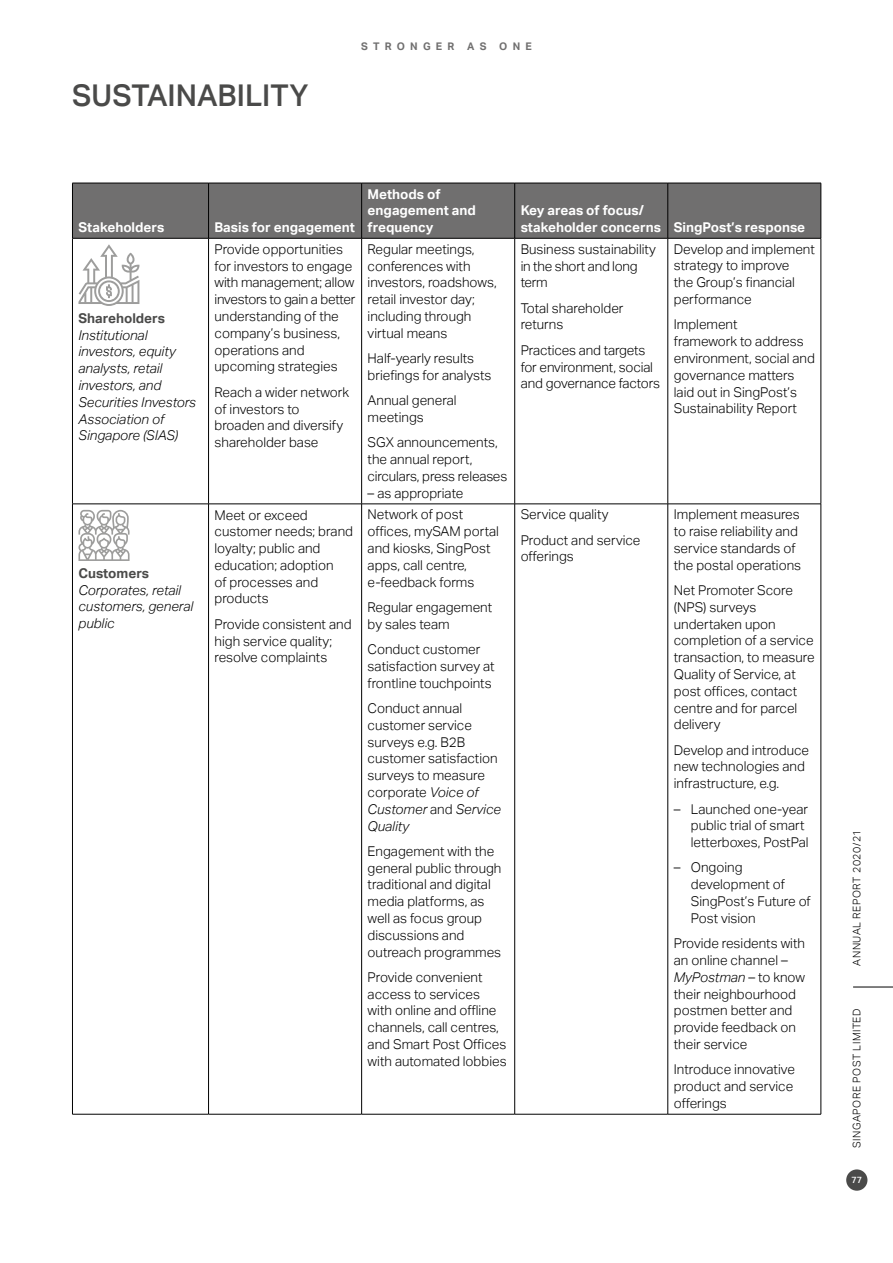
<style>
.page{position:relative;width:893px;height:1263px;background:#fff}
.page>*{position:absolute;margin:0;border:0;box-sizing:border-box;transform-origin:0 0}
.t1{font:500 30px "Aktiv Grotesk";color:#4a4a49}
.t2{font:300 13.5px/16.8px "Aktiv Grotesk";color:#000}
.t3{font:italic 300 13.5px/16.8px "Aktiv Grotesk";color:#000}
.t4{font:700 13.5px/16.8px "Aktiv Grotesk";color:#fff}
.t5{font:700 13.5px "Aktiv Grotesk";color:#4a4a49}
.t6{font:300 10.5px "Aktiv Grotesk";letter-spacing:.05em;color:#000}
.t7{font:700 10.5px "Aktiv Grotesk";letter-spacing:.5em;color:#706f6f}
.t8{font:500 9px "Aktiv Grotesk";color:#fff}
.s1{font-style:italic}
</style>
<div class="page">
<div style="left:73px;top:184px;width:748px;height:54px;background:#706f6f"></div>
<hr style="left:72px;top:183px;width:137px;height:1px;background:#000">
<hr style="left:72px;top:183px;width:1px;height:55px;background:#000">
<hr style="left:209px;top:183px;width:153px;height:1px;background:#000">
<hr style="left:208px;top:183px;width:1px;height:55px;background:#000">
<hr style="left:362px;top:183px;width:153px;height:1px;background:#000">
<hr style="left:361px;top:183px;width:1px;height:55px;background:#000">
<hr style="left:515px;top:183px;width:153px;height:1px;background:#000">
<hr style="left:514px;top:183px;width:1px;height:55px;background:#000">
<hr style="left:668px;top:183px;width:153px;height:1px;background:#000">
<hr style="left:667px;top:183px;width:1px;height:55px;background:#000">
<hr style="left:821px;top:183px;width:1px;height:55px;background:#000">
<hr style="left:72px;top:238px;width:137px;height:1px;background:#000">
<hr style="left:72px;top:238px;width:1px;height:266px;background:#000">
<hr style="left:209px;top:238px;width:153px;height:1px;background:#000">
<hr style="left:208px;top:238px;width:1px;height:266px;background:#000">
<hr style="left:362px;top:238px;width:153px;height:1px;background:#000">
<hr style="left:361px;top:238px;width:1px;height:266px;background:#000">
<hr style="left:515px;top:238px;width:153px;height:1px;background:#000">
<hr style="left:514px;top:238px;width:1px;height:266px;background:#000">
<hr style="left:668px;top:238px;width:153px;height:1px;background:#000">
<hr style="left:667px;top:238px;width:1px;height:266px;background:#000">
<hr style="left:821px;top:238px;width:1px;height:266px;background:#000">
<hr style="left:72px;top:504px;width:137px;height:1px;background:#000">
<hr style="left:209px;top:504px;width:153px;height:1px;background:#000">
<hr style="left:362px;top:504px;width:153px;height:1px;background:#000">
<hr style="left:515px;top:504px;width:153px;height:1px;background:#000">
<hr style="left:668px;top:504px;width:153px;height:1px;background:#000">
<hr style="left:72px;top:1114px;width:137px;height:1px;background:#000">
<hr style="left:209px;top:1114px;width:153px;height:1px;background:#000">
<hr style="left:362px;top:1114px;width:153px;height:1px;background:#000">
<hr style="left:515px;top:1114px;width:153px;height:1px;background:#000">
<hr style="left:668px;top:1114px;width:153px;height:1px;background:#000">
<hr style="left:72px;top:504px;width:1px;height:610px;background:#000">
<hr style="left:208px;top:504px;width:1px;height:610px;background:#000">
<hr style="left:361px;top:504px;width:1px;height:610px;background:#000">
<hr style="left:514px;top:504px;width:1px;height:610px;background:#000">
<hr style="left:667px;top:504px;width:1px;height:610px;background:#000">
<hr style="left:821px;top:504px;width:1px;height:610px;background:#000">
<svg style="left:78px;top:244px;width:61px;height:62px"></svg>
<svg style="left:78px;top:510px;width:52px;height:51px"></svg>
<div style="left:846px;top:1169px;width:21px;height:22px;background:#4a4a49;border-radius:50%"></div>
<hr style="left:853px;top:987px;width:40px;height:1px;background:#000">
<h1 class="t1" style="left:72px;top:79px;width:238px">SUSTAINABILITY</h1>
<p class="t7" style="left:361px;top:40px;width:172px">STRONGER AS ONE</p>
<p class="t4" style="left:78px;top:219px;width:87px">Stakeholders</p>
<p class="t4" style="left:215px;top:219px;width:142px">Basis for engagement</p>
<p class="t5" style="left:78px;top:310px;width:88px">Shareholders</p>
<p class="t3" style="left:78px;top:326px;width:119px">Institutional investors, equity analysts, retail investors, and<br>Securities Investors<br>Association of<br>Singapore (SIAS)</p>
<p class="t2" style="left:215px;top:241px;width:142px">Provide opportunities for investors to engage with management; allow investors to gain a better understanding of the company’s business, operations and upcoming strategies</p>
<p class="t2" style="left:215px;top:384px;width:136px">Reach a wider network of investors to broaden and diversify shareholder base</p>
<p class="t5" style="left:78px;top:565px;width:72px">Customers</p>
<p class="t3" style="left:78px;top:581px;width:116px">Corporates, retail customers, general public</p>
<p class="t2" style="left:215px;top:506px;width:140px">Meet or exceed customer needs; brand loyalty; public and education; adoption<br>of processes and products</p>
<p class="t2" style="left:215px;top:616px;width:138px">Provide consistent and high service quality; resolve complaints</p>
<p class="t4" style="left:368px;top:186px;width:110px">Methods of engagement and frequency</p>
<p class="t2" style="left:368px;top:241px;width:131px">Regular meetings, conferences with investors, roadshows, retail investor day; including through virtual means</p>
<p class="t2" style="left:368px;top:350px;width:125px">Half-yearly results briefings for analysts</p>
<p class="t2" style="left:368px;top:392px;width:90px">Annual general meetings</p>
<p class="t2" style="left:368px;top:434px;width:141px">SGX announcements, the annual report, circulars, press releases</p>
<p class="t2" style="left:368px;top:485px;width:97px">– as appropriate</p>
<p class="t2" style="left:368px;top:506px;width:133px">Network of post offices, mySAM portal and kiosks, SingPost apps, call centre, e-feedback forms</p>
<p class="t2" style="left:368px;top:599px;width:126px">Regular engagement by sales team</p>
<p class="t2" style="left:368px;top:641px;width:129px">Conduct customer satisfaction survey at frontline touchpoints</p>
<p class="t2" style="left:368px;top:700px;width:135px">Conduct annual customer service surveys e.g. B2B customer satisfaction surveys to measure corporate <span class="s1">Voice of<br>Customer</span> and <span class="s1">Service<br>Quality</span></p>
<p class="t2" style="left:368px;top:843px;width:135px">Engagement with the general public through traditional and digital media platforms, as well as focus group discussions and outreach programmes</p>
<p class="t2" style="left:368px;top:969px;width:140px">Provide convenient access to services with online and offline channels, call centres, and Smart Post Offices with automated lobbies</p>
<p class="t4" style="left:521px;top:202px;width:286px">Key areas of focus/<br>stakeholder concerns SingPost’s response</p>
<p class="t2" style="left:521px;top:241px;width:137px">Business sustainability in the short and long term</p>
<p class="t2" style="left:521px;top:300px;width:104px">Total shareholder returns</p>
<p class="t2" style="left:521px;top:342px;width:141px">Practices and targets for environment, social and governance factors</p>
<p class="t2" style="left:674px;top:241px;width:143px">Develop and implement strategy to improve<br>the Group’s financial performance</p>
<p class="t2" style="left:674px;top:316px;width:143px">Implement<br>framework to address environment, social and governance matters laid out in SingPost’s<br>Sustainability Report</p>
<p class="t2" style="left:521px;top:502px;width:121px;line-height:25.3px">Service quality<br>Product and service</p>
<p class="t2" style="left:521px;top:548px;width:55px">offerings</p>
<p class="t2" style="left:674px;top:506px;width:129px">Implement measures to raise reliability and service standards of the postal operations</p>
<p class="t2" style="left:674px;top:582px;width:142px">Net Promoter Score (NPS) surveys undertaken upon completion of a service transaction, to measure<br>Quality of Service, at post offices, contact centre and for parcel delivery</p>
<p class="t2" style="left:674px;top:741px;width:137px">Develop and introduce new technologies and infrastructure, e.g.</p>
<p class="t2" style="left:691px;top:800px;width:119px;text-indent:-17px">– Launched one-year public trial of smart letterboxes, PostPal</p>
<p class="t2" style="left:691px;top:859px;width:121px;text-indent:-17px">– Ongoing development of<br>SingPost’s Future of<br>Post vision</p>
<p class="t2" style="left:674px;top:935px;width:133px">Provide residents with an online channel –<br><span class="s1">MyPostman</span> – to know their neighbourhood postmen better and provide feedback on their service</p>
<p class="t2" style="left:674px;top:1061px;width:123px">Introduce innovative product and service offerings</p>
<p class="t6" style="left:851px;top:965px;width:138px;rotate:-90deg">ANNUAL REPORT 2020/21</p>
<p class="t6" style="left:851px;top:1148px;width:141px;rotate:-90deg">SINGAPORE POST LIMITED</p>
<p class="t8" style="left:851px;top:1175px;width:12px">77</p>
</div>
